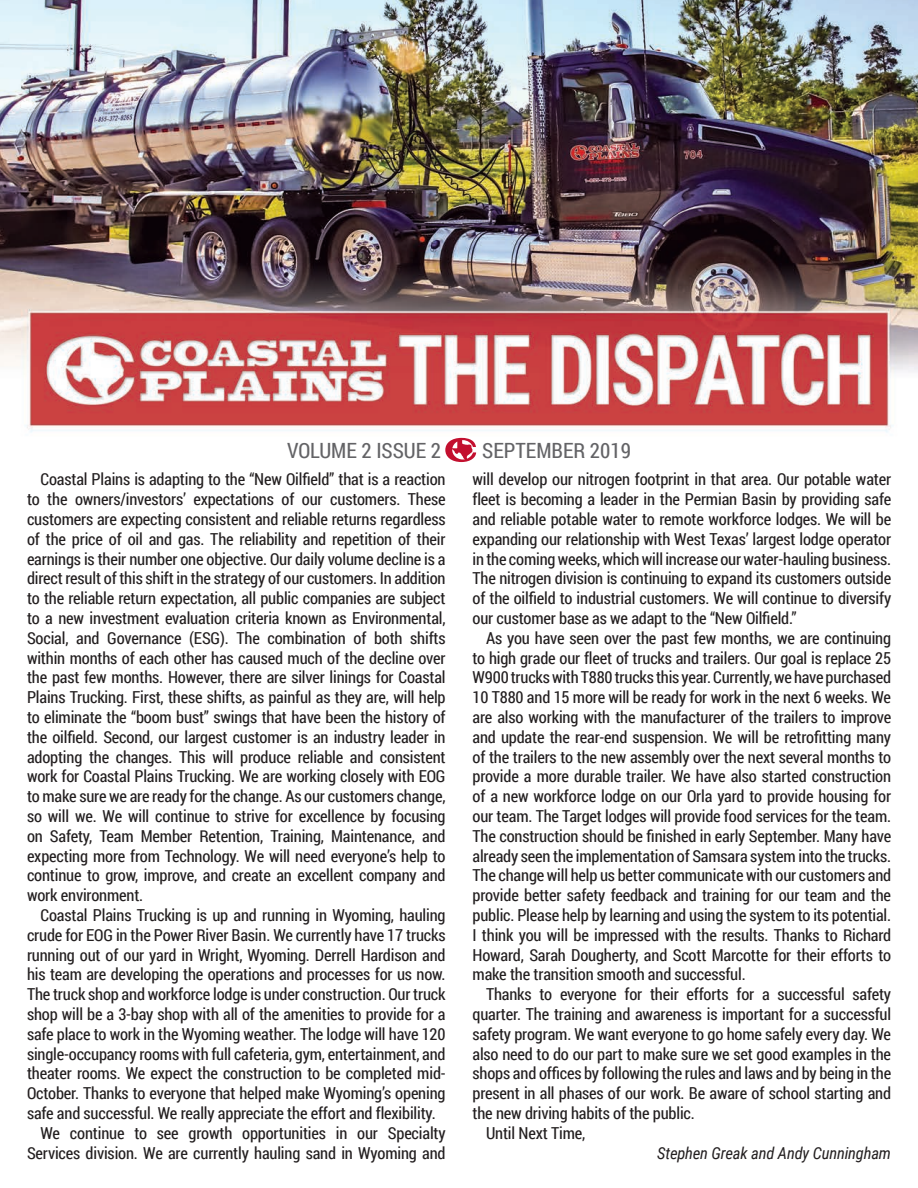
<style>
.page{position:relative;width:918px;height:1188px;background:#fff}
.page>*{position:absolute;margin:0;border:0;box-sizing:border-box;transform-origin:0 0}
.t1{font:21px "Roboto Condensed";color:#636366}
.t2{font:16.5px/19.8px "Roboto Condensed";letter-spacing:-.01em;color:#231f20;text-align:justify}
.t3{font:italic 16.5px "Roboto Condensed";letter-spacing:-.01em;color:#231f20}
</style>
<div class="page">
<img style="left:0;top:0;width:918px;height:454px">
<svg style="left:445px;top:438px;width:31px;height:24px"></svg>
<p class="t1" style="left:287px;top:436px;width:156px">VOLUME 2 ISSUE 2</p>
<p class="t1" style="left:482px;top:436px;width:150px">SEPTEMBER 2019</p>
<p class="t2" style="left:27px;top:469px;width:420px;text-indent:13px">Coastal Plains is adapting to the “New Oilfield” that is a reaction to the owners/investors’ expectations of our customers. These customers are expecting consistent and reliable returns regardless of the price of oil and gas. The reliability and repetition of their earnings is their number one objective. Our daily volume decline is a direct result of this shift in the strategy of our customers. In addition to the reliable return expectation, all public companies are subject to a new investment evaluation criteria known as Environmental, Social, and Governance (ESG). The combination of both shifts within months of each other has caused much of the decline over the past few months. However, there are silver linings for Coastal Plains Trucking. First, these shifts, as painful as they are, will help to eliminate the “boom bust” swings that have been the history of the oilfield. Second, our largest customer is an industry leader in adopting the changes. This will produce reliable and consistent work for Coastal Plains Trucking. We are working closely with EOG to make sure we are ready for the change. As our customers change, so will we. We will continue to strive for excellence by focusing on Safety, Team Member Retention, Training, Maintenance, and expecting more from Technology. We will need everyone’s help to continue to grow, improve, and create an excellent company and work environment.</p>
<p class="t2" style="left:40px;top:905px;width:407px">Coastal Plains Trucking is up and running in Wyoming, hauling</p>
<p class="t2" style="left:27px;top:925px;width:420px">crude for EOG in the Power River Basin. We currently have 17 trucks</p>
<p class="t2" style="left:27px;top:944px;width:420px">running out of our yard in Wright, Wyoming. Derrell Hardison and</p>
<p class="t2" style="left:27px;top:964px;width:420px">his team are developing the operations and processes for us now.</p>
<p class="t2" style="left:27px;top:984px;width:420px">The truck shop and workforce lodge is under construction. Our truck</p>
<p class="t2" style="left:27px;top:1004px;width:420px">shop will be a 3-bay shop with all of the amenities to provide for a</p>
<p class="t2" style="left:27px;top:1024px;width:420px">safe place to work in the Wyoming weather. The lodge will have 120</p>
<p class="t2" style="left:27px;top:1043px;width:420px">single-occupancy rooms with full cafeteria, gym, entertainment, and</p>
<p class="t2" style="left:27px;top:1063px;width:420px">theater rooms. We expect the construction to be completed mid-</p>
<p class="t2" style="left:27px;top:1083px;width:420px">October. Thanks to everyone that helped make Wyoming’s opening</p>
<p class="t2" style="left:27px;top:1103px;width:410px">safe and successful. We really appreciate the effort and flexibility.</p>
<p class="t2" style="left:40px;top:1123px;width:407px">We continue to see growth opportunities in our Specialty</p>
<p class="t2" style="left:27px;top:1142px;width:420px">Services division. We are currently hauling sand in Wyoming and</p>
<p class="t2" style="left:473px;top:469px;width:420px">will develop our nitrogen footprint in that area. Our potable water fleet is becoming a leader in the Permian Basin by providing safe and reliable potable water to remote workforce lodges. We will be expanding our relationship with West Texas’ largest lodge operator in the coming weeks, which will increase our water-hauling business.<br>The nitrogen division is continuing to expand its customers outside of the oilfield to industrial customers. We will continue to diversify our customer base as we adapt to the “New Oilfield.”</p>
<p class="t2" style="left:473px;top:628px;width:420px;text-indent:13px">As you have seen over the past few months, we are continuing to high grade our fleet of trucks and trailers. Our goal is replace 25<br>W900 trucks with T880 trucks this year. Currently, we have purchased 10 T880 and 15 more will be ready for work in the next 6 weeks. We are also working with the manufacturer of the trailers to improve and update the rear-end suspension. We will be retrofitting many of the trailers to the new assembly over the next several months to provide a more durable trailer. We have also started construction of a new workforce lodge on our Orla yard to provide housing for our team. The Target lodges will provide food services for the team.<br>The construction should be finished in early September. Many have already seen the implementation of Samsara system into the trucks.<br>The change will help us better communicate with our customers and provide better safety feedback and training for our team and the public. Please help by learning and using the system to its potential.<br>I think you will be impressed with the results. Thanks to Richard Howard, Sarah Dougherty, and Scott Marcotte for their efforts to make the transition smooth and successful.</p>
<p class="t2" style="left:486px;top:984px;width:407px">Thanks to everyone for their efforts for a successful safety</p>
<p class="t2" style="left:473px;top:1004px;width:420px">quarter. The training and awareness is important for a successful</p>
<p class="t2" style="left:473px;top:1024px;width:420px">safety program. We want everyone to go home safely every day. We</p>
<p class="t2" style="left:473px;top:1043px;width:420px">also need to do our part to make sure we set good examples in the</p>
<p class="t2" style="left:473px;top:1063px;width:420px">shops and offices by following the rules and laws and by being in the</p>
<p class="t2" style="left:473px;top:1083px;width:420px">present in all phases of our work. Be aware of school starting and</p>
<p class="t2" style="left:473px;top:1103px;width:224px">the new driving habits of the public.</p>
<p class="t2" style="left:486px;top:1123px;width:101px">Until Next Time,</p>
<p class="t3" style="left:657px;top:1141px;width:235px">Stephen Greak and Andy Cunningham</p>
</div>
